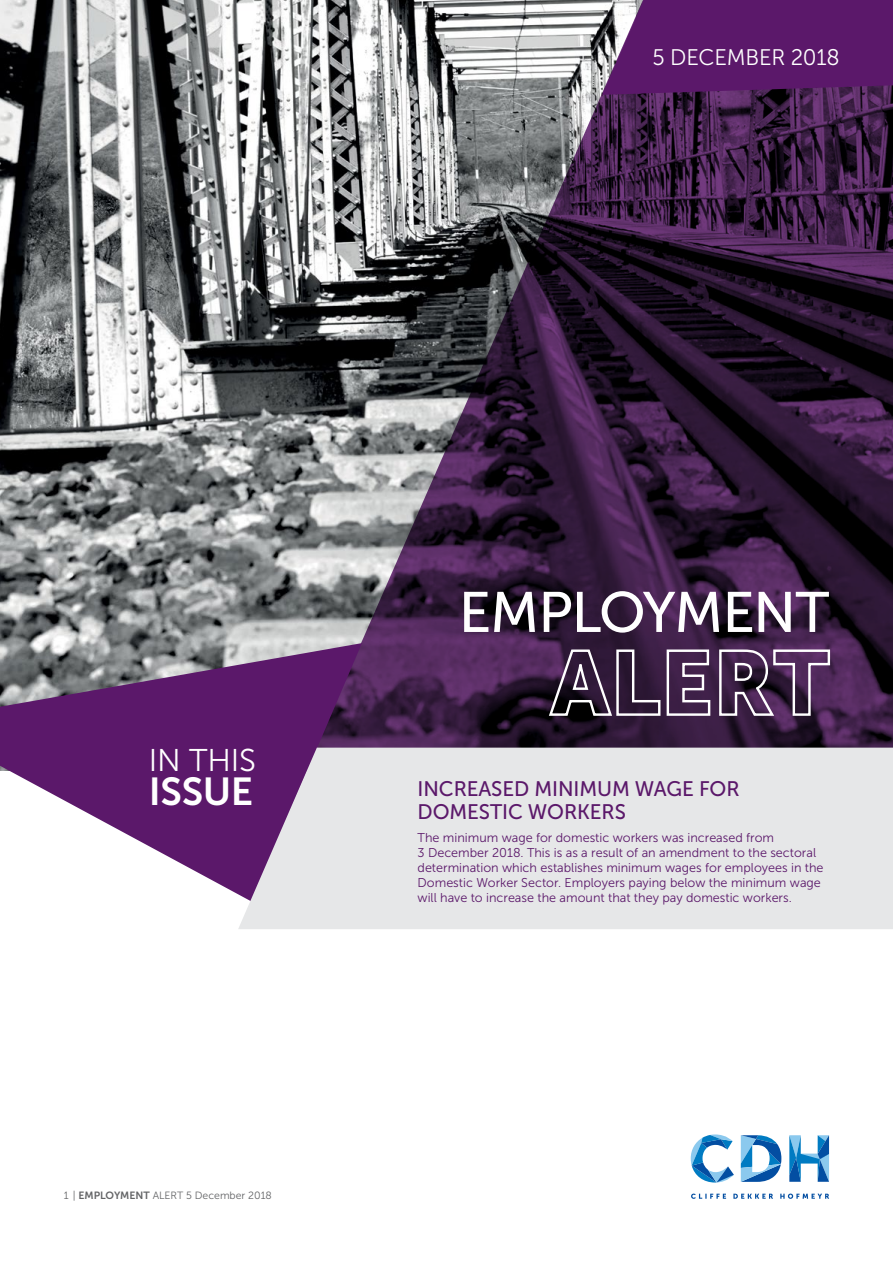
<style>
.page{position:relative;width:893px;height:1263px;background:#fff}
.page>*{position:absolute;margin:0;border:0;box-sizing:border-box;transform-origin:0 0}
.t1{font:56.85px "Museo Sans 500";letter-spacing:-.025em;color:#fff}
.t2{font:38.85px "Museo Sans 700";letter-spacing:-.01em;color:#fff}
.t3{font:31.35px "Museo Sans 300";letter-spacing:-.01em;color:#fff}
.t4{font:22.5px "Museo Sans 300";letter-spacing:-.01em;color:#fff}
.t5{font:21px/22.5px "Museo Sans 500";letter-spacing:-.005em;color:#5b186a}
.t6{font:12.75px/15px "Museo Sans 300";color:#5b186a}
.t7{font:10.5px "Museo Sans 300";color:#636466}
.s1{font-family:"Museo Sans 700"}
</style>
<div class="page">
<img style="left:0;top:0;width:305px;height:643px">
<svg style="left:305px;top:0;width:588px;height:748px;background:#4c3c52"></svg>
<svg style="left:547px;top:648px;width:165px;height:70px;background:#53405a"></svg>
<svg style="left:718px;top:648px;width:113px;height:69px;background:#604768"></svg>
<svg style="left:0;top:643px;width:362px;height:252px;fill:#5b186a"></svg>
<svg style="left:691px;top:1193px;width:138px;height:6px"></svg>
<svg style="left:789px;top:1135px;width:40px;height:47px"></svg>
<svg style="left:691px;top:1134px;width:43px;height:48px"></svg>
<svg style="left:741px;top:1135px;width:40px;height:47px"></svg>
<svg style="left:602px;top:0;width:291px;height:95px;background:#60236d"></svg>
<div style="left:238px;top:748px;width:655px;height:181px;background:#e6e7e8"></div>
<h3 class="t4" style="left:652px;top:45px;width:189px">5 DECEMBER 2018</h3>
<h3 class="t3" style="left:149px;top:743px;width:108px">IN THIS</h3>
<h2 class="t2" style="left:149px;top:770px;width:106px">ISSUE</h2>
<p class="t7" style="left:64px;top:1190px;width:210px">1 | <span class="s1">EMPLOYMENT</span> ALERT 5 December 2018</p>
<h1 class="t1" style="left:459px;top:581px;width:372px">EMPLOYMENT</h1>
<h3 class="t5" style="left:418px;top:778px;width:324px">INCREASED MINIMUM WAGE FOR<br>DOMESTIC WORKERS</h3>
<p class="t6" style="left:418px;top:830px;width:407px">The minimum wage for domestic workers was increased from<br>3 December 2018. This is as a result of an amendment to the sectoral determination which establishes minimum wages for employees in the Domestic Worker Sector. Employers paying below the minimum wage will have to increase the amount that they pay domestic workers.</p>
</div>
